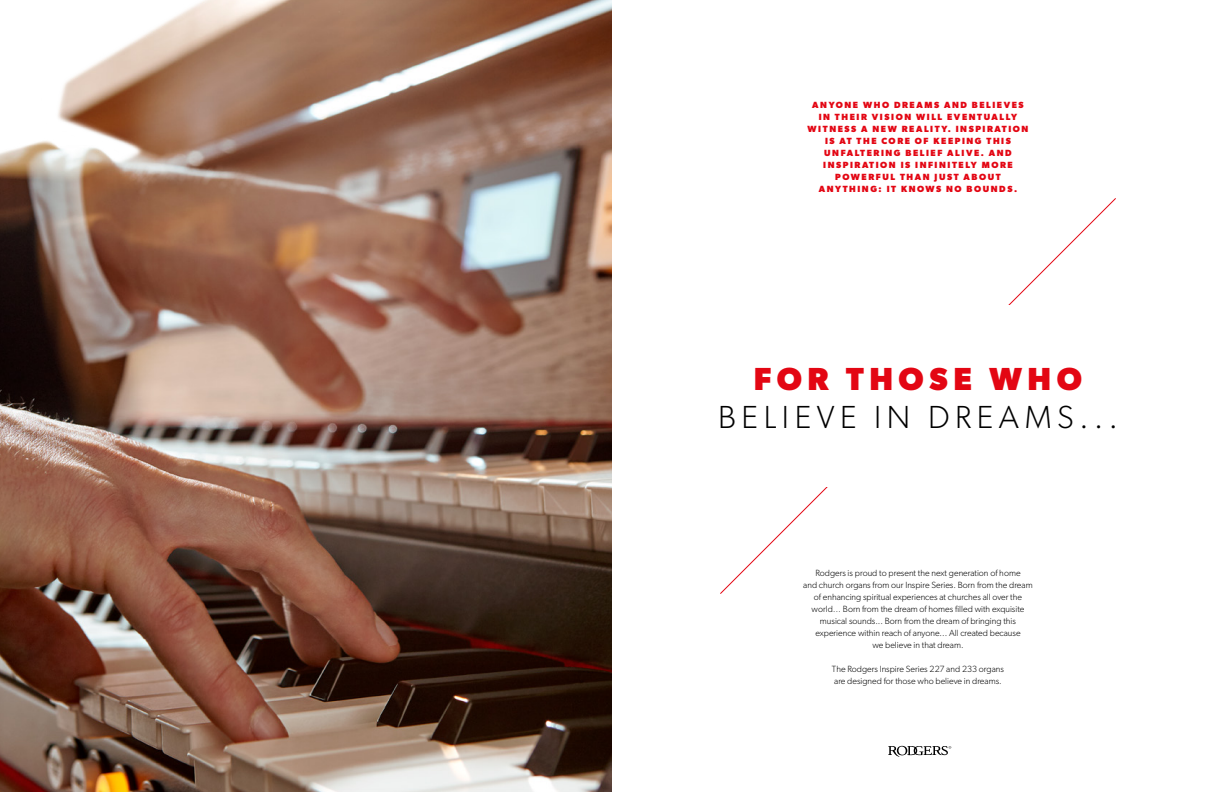
<style>
.page{position:relative;width:1224px;height:792px;background:#fff}
.page>*{position:absolute;margin:0;border:0;box-sizing:border-box;transform-origin:0 0}
.t1{font:300 32px "Gibson";letter-spacing:.175em;color:#000}
.t2{font:700 32px "Gibson";letter-spacing:.175em;color:#e30613}
.t3{font:300 9px/12px "Gibson";color:#000;text-align:center}
.t4{font:700 9px/12px "Gibson";letter-spacing:.175em;color:#e30613;text-align:center}
</style>
<div class="page">
<svg style="left:888px;top:746px;width:63px;height:11px"></svg>
<svg style="left:720px;top:198px;width:396px;height:396px"></svg>
<div style="left:612px;top:305px;width:612px;height:182px;background:#fff"></div>
<img style="left:0;top:0;width:612px;height:792px">
<p class="t4" style="left:808px;top:99px;width:222px">ANYONE WHO DREAMS AND BELIEVES<br>IN THEIR VISION WILL EVENTUALLY<br>WITNESS A NEW REALITY. INSPIRATION<br>IS AT THE CORE OF KEEPING THIS<br>UNFALTERING BELIEF ALIVE. AND<br>INSPIRATION IS INFINITELY MORE<br>POWERFUL THAN JUST ABOUT<br>ANYTHING: IT KNOWS NO BOUNDS.</p>
<h1 class="t2" style="left:754px;top:360px;width:330px">FOR THOSE WHO</h1>
<h1 class="t1" style="left:718px;top:397px;width:401px">BELIEVE IN DREAMS...</h1>
<p class="t3" style="left:803px;top:567px;width:231px">Rodgers is proud to present the next generation of home<br>and church organs from our Inspire Series. Born from the dream of enhancing spiritual experiences at churches all over the world… Born from the dream of homes filled with exquisite musical sounds... Born from the dream of bringing this experience within reach of anyone... All created because<br>we believe in that dream.</p>
<p class="t3" style="left:832px;top:663px;width:174px;text-align:left">The Rodgers Inspire Series 227 and 233 organs are designed for those who believe in dreams.</p>
</div>
